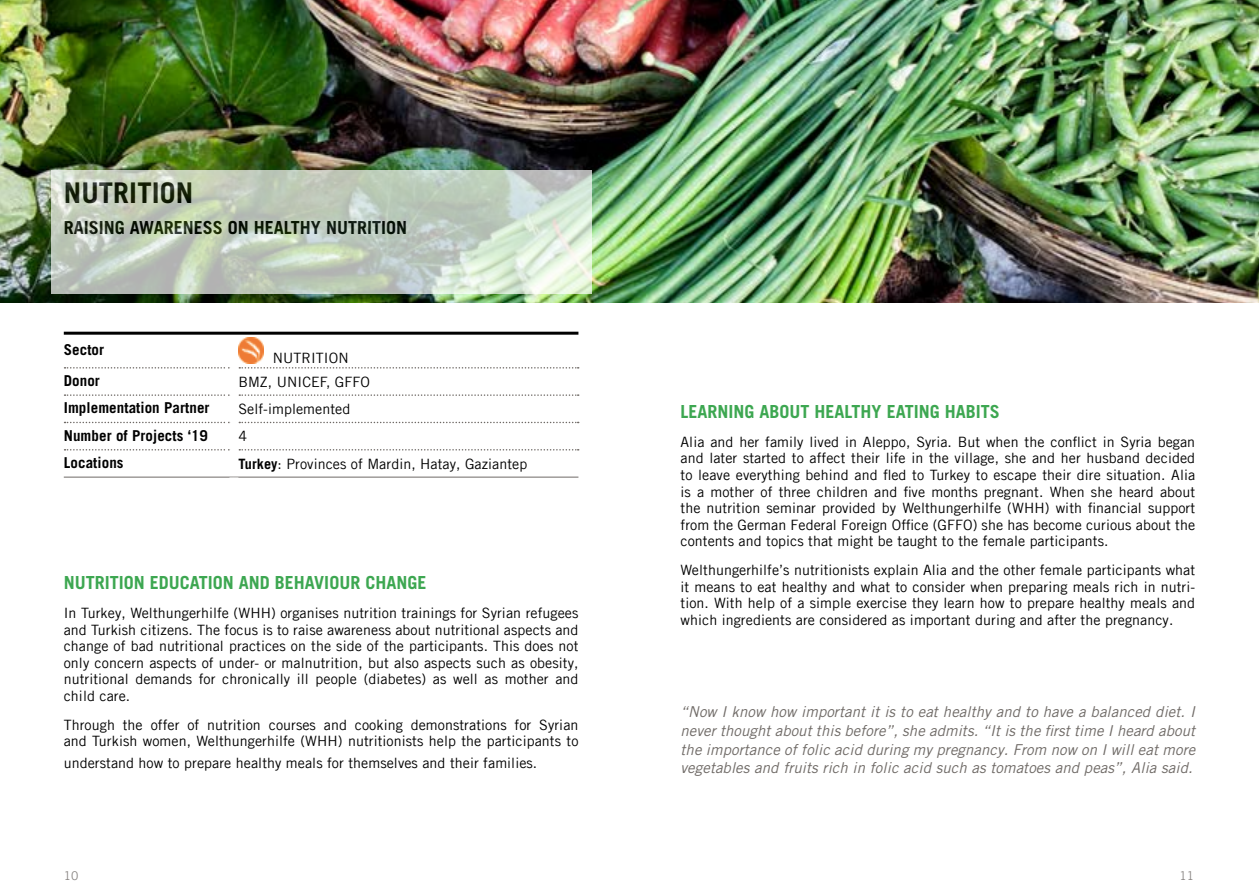
<style>
.page{position:relative;width:1259px;height:893px;background:#fff}
.page>*{position:absolute;margin:0;border:0;box-sizing:border-box;transform-origin:0 0}
.t1{font:700 28.5px "Trade Gothic LT Com";letter-spacing:.005em;color:#000}
.t2{font:700 18px "Trade Gothic LT Com";color:#3da751}
.t3{font:700 18px "Trade Gothic LT Com";color:#000}
.t4{font:italic 15px/18.8px "Trade Gothic LT Com";letter-spacing:.005em;color:#6f6a66;text-align:justify}
.t5{font:700 15px "Trade Gothic LT Com";letter-spacing:.005em;color:#000}
.t6{font:14.25px/16.5px "Trade Gothic LT Com";letter-spacing:.005em;color:#000;text-align:justify}
.t7{font:12px "Trade Gothic LT Com";color:#888482}
.s1{font-weight:700}
</style>
<div class="page">
<svg style="left:64px;top:337px;width:514px;height:140px"></svg>
<svg style="left:239px;top:367px;width:340px;height:2px"></svg>
<svg style="left:239px;top:394px;width:340px;height:2px"></svg>
<svg style="left:239px;top:422px;width:340px;height:1px"></svg>
<svg style="left:239px;top:449px;width:340px;height:2px"></svg>
<svg style="left:65px;top:367px;width:164px;height:2px"></svg>
<svg style="left:65px;top:394px;width:164px;height:2px"></svg>
<svg style="left:65px;top:422px;width:164px;height:1px"></svg>
<svg style="left:65px;top:449px;width:164px;height:2px"></svg>
<div style="left:229px;top:334px;width:9px;height:34px;background:#fff"></div>
<div style="left:229px;top:368px;width:9px;height:27px;background:#fff"></div>
<div style="left:229px;top:395px;width:9px;height:27px;background:#fff"></div>
<div style="left:229px;top:422px;width:9px;height:28px;background:#fff"></div>
<div style="left:229px;top:450px;width:9px;height:27px;background:#fff"></div>
<hr style="left:64px;top:477px;width:170px;height:1px;background:#6f6a66">
<hr style="left:234px;top:477px;width:344px;height:1px;background:#6f6a66">
<div style="left:229px;top:477px;width:9px;height:5px;background:#fff"></div>
<img style="left:238px;top:338px;width:26px;height:25px">
<img style="left:0;top:0;width:1259px;height:303px">
<svg style="left:51px;top:170px;width:540px;height:123px;background:#c5d1c2"></svg>
<hr style="left:64px;top:332px;width:514px;height:3px;background:#000">
<h1 class="t1" style="left:64px;top:176px;width:131px">NUTRITION</h1>
<p class="t3" style="left:64px;top:216px;width:345px">RAISING AWARENESS ON HEALTHY NUTRITION</p>
<p class="t5" style="left:64px;top:341px;width:42px">Sector</p>
<p class="t6" style="left:273px;top:350px;width:77px">NUTRITION</p>
<p class="t5" style="left:64px;top:371px;width:38px">Donor</p>
<p class="t6" style="left:238px;top:373px;width:133px">BMZ, UNICEF, GFFO</p>
<p class="t5" style="left:64px;top:399px;width:147px">Implementation Partner</p>
<p class="t6" style="left:238px;top:400px;width:113px">Self-implemented</p>
<p class="t5" style="left:64px;top:426px;width:146px">Number of Projects ‘19</p>
<p class="t6" style="left:238px;top:428px;width:10px">4</p>
<p class="t5" style="left:64px;top:453px;width:61px">Locations</p>
<p class="t6" style="left:238px;top:455px;width:290px"><span class="s1">Turkey</span>: Provinces of Mardin, Hatay, Gaziantep</p>
<p class="t2" style="left:64px;top:571px;width:364px">NUTRITION EDUCATION AND BEHAVIOUR CHANGE</p>
<p class="t6" style="left:64px;top:604px;width:516px">In Turkey, Welthungerhilfe (WHH) organises nutrition trainings for Syrian refugees and Turkish citizens. The focus is to raise awareness about nutritional aspects and change of bad nutritional practices on the side of the participants. This does not only concern aspects of under- or malnutrition, but also aspects such as obesity, nutritional demands for chronically ill people (diabetes) as well as mother and child care.</p>
<p class="t6" style="left:64px;top:716px;width:516px">Through the offer of nutrition courses and cooking demonstrations for Syrian and Turkish women, Welthungerhilfe (WHH) nutritionists help the participants to</p>
<p class="t6" style="left:64px;top:754px;width:475px">understand how to prepare healthy meals for themselves and their families.</p>
<p class="t2" style="left:680px;top:400px;width:321px">LEARNING ABOUT HEALTHY EATING HABITS</p>
<p class="t6" style="left:680px;top:433px;width:516px">Alia and her family lived in Aleppo, Syria. But when the conflict in Syria began and later started to affect their life in the village, she and her husband decided to leave everything behind and fled to Turkey to escape their dire situation. Alia is a mother of three children and five months pregnant. When she heard about the nutrition seminar provided by Welthungerhilfe (WHH) with financial support from the German Federal Foreign Office (GFFO) she has become curious about the contents and topics that might be taught to the female participants.</p>
<p class="t6" style="left:680px;top:562px;width:516px">Welthungerhilfe’s nutritionists explain Alia and the other female participants what it means to eat healthy and what to consider when preparing meals rich in nutri&shy;tion. With help of a simple exercise they learn how to prepare healthy meals and which ingredients are considered as important during and after the pregnancy.</p>
<p class="t4" style="left:680px;top:702px;width:516px">“Now I know how important it is to eat healthy and to have a balanced diet. I never thought about this before”, she admits. “It is the first time I heard about the importance of folic acid during my pregnancy. From now on I will eat more vegetables and fruits rich in folic acid such as tomatoes and peas”, Alia said.</p>
<p class="t7" style="left:64px;top:868px;width:16px">10</p>
<p class="t7" style="left:1179px;top:868px;width:16px">11</p>
</div>
